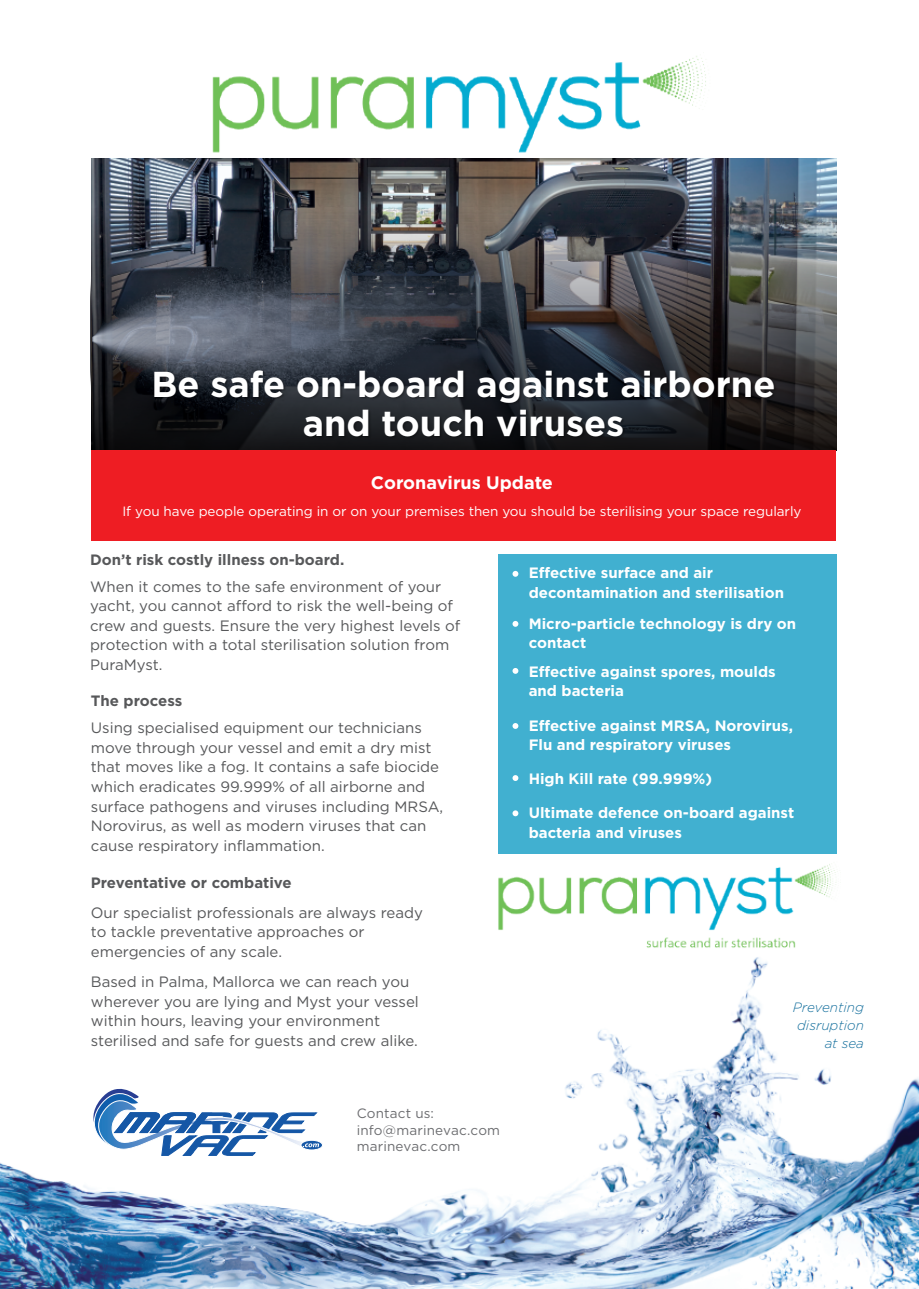
<style>
.page{position:relative;width:919px;height:1289px;background:#fff}
.page>*{position:absolute;margin:0;border:0;box-sizing:border-box;transform-origin:0 0}
.t1{font:700 36px/39px "Gotham HTF";color:#fff;text-align:center}
.t2{font:700 18px "Gotham HTF";color:#fff}
.t3{font:15px/19.5px "Gotham HTF";color:#57585a}
.t4{font:700 15px/19.5px "Gotham HTF";color:#fff}
.t5{font:700 15px "Gotham HTF";color:#57585a}
.t6{font:13.5px "Gotham HTF";letter-spacing:-.005em;color:#fff}
.t7{font:13.5px/16.5px "Gotham HTF";letter-spacing:.01em;color:#6c6d70}
.t8{font:italic 300 13.5px/18px "Gotham HTF";color:#146f9d;text-align:right}
</style>
<div class="page">
<img style="left:0;top:957px;width:918px;height:331px">
<svg style="left:82px;top:1079px;width:243px;height:78px"></svg>
<img style="left:92px;top:158px;width:744px;height:48px">
<svg style="left:523px;top:206px;width:313px;height:159px"></svg>
<div style="left:498px;top:553px;width:338px;height:300px;background:#41b0d0"></div>
<svg style="left:512px;top:571px;width:6px;height:5px"></svg>
<svg style="left:512px;top:621px;width:6px;height:5px"></svg>
<svg style="left:512px;top:668px;width:6px;height:5px"></svg>
<svg style="left:512px;top:723px;width:6px;height:6px"></svg>
<svg style="left:512px;top:775px;width:6px;height:6px"></svg>
<svg style="left:512px;top:810px;width:6px;height:6px"></svg>
<img style="left:91px;top:159px;width:432px;height:206px">
<img style="left:498px;top:864px;width:340px;height:84px">
<div style="left:92px;top:450px;width:744px;height:90px;background:#ee1d23"></div>
<img style="left:90px;top:365px;width:747px;height:93px">
<img style="left:193px;top:56px;width:536px;height:112px">
<h1 class="t1" style="left:152px;top:364px;width:625px">Be safe on-board against airborne and touch viruses</h1>
<p class="t2" style="left:371px;top:472px;width:183px">Coronavirus Update</p>
<p class="t6" style="left:122px;top:503px;width:680px">If you have people operating in or on your premises then you should be sterilising your space regularly</p>
<p class="t5" style="left:90px;top:550px;width:256px">Don’t risk costly illness on-board.</p>
<p class="t3" style="left:90px;top:576px;width:372px">When it comes to the safe environment of your yacht, you cannot afford to risk the well-being of crew and guests. Ensure the very highest levels of protection with a total sterilisation solution from PuraMyst.</p>
<p class="t5" style="left:91px;top:692px;width:93px">The process</p>
<p class="t3" style="left:91px;top:718px;width:354px">Using specialised equipment our technicians move through your vessel and emit a dry mist that moves like a fog. It contains a safe biocide which eradicates 99.999% of all airborne and surface pathogens and viruses including MRSA, Norovirus, as well as modern viruses that can cause respiratory inflammation.</p>
<p class="t5" style="left:91px;top:874px;width:202px">Preventative or combative</p>
<p class="t3" style="left:91px;top:902px;width:333px">Our specialist professionals are always ready to tackle preventative approaches or emergencies of any scale.</p>
<p class="t3" style="left:91px;top:971px;width:329px">Based in Palma, Mallorca we can reach you wherever you are lying and Myst your vessel within hours, leaving your environment sterilised and safe for guests and crew alike.</p>
<p class="t7" style="left:357px;top:1104px;width:145px">Contact us: info@marinevac.com marinevac.com</p>
<p class="t4" style="left:528px;top:563px;width:257px">Effective surface and air decontamination and sterilisation</p>
<p class="t4" style="left:528px;top:613px;width:269px">Micro-particle technology is dry on contact</p>
<p class="t4" style="left:528px;top:661px;width:248px">Effective against spores, moulds and bacteria</p>
<p class="t4" style="left:528px;top:715px;width:266px">Effective against MRSA, Norovirus,<br>Flu and respiratory viruses</p>
<p class="t4" style="left:528px;top:769px;width:185px">High Kill rate (99.999%)</p>
<p class="t4" style="left:528px;top:802px;width:267px">Ultimate defence on-board against bacteria and viruses</p>
<p class="t8" style="left:792px;top:998px;width:72px">Preventing disruption at sea</p>
</div>
